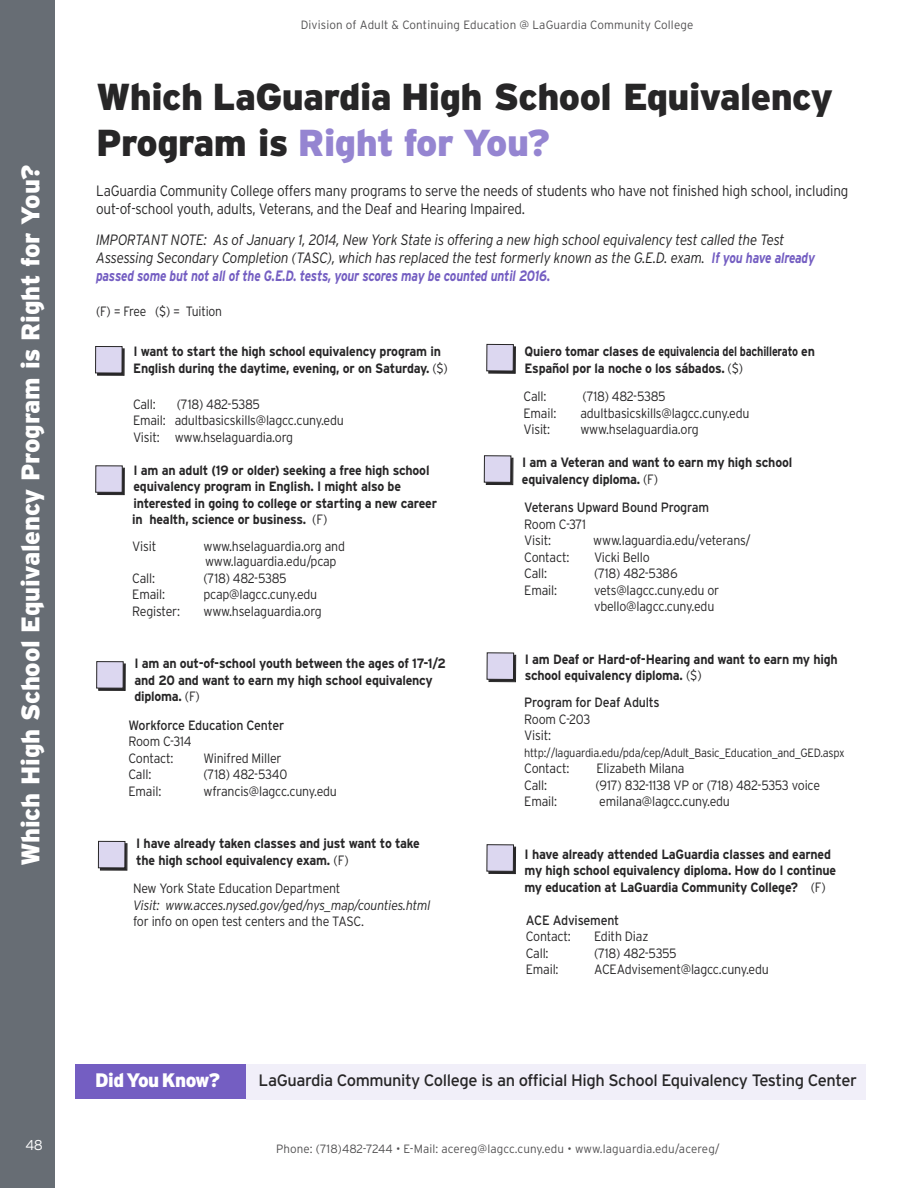
<style>
.page{position:relative;width:918px;height:1188px;background:#fff}
.page>*{position:absolute;margin:0;border:0;box-sizing:border-box;transform-origin:0 0}
.t1{font:900 37.5px/46.2px "Interstate";letter-spacing:-.015em;color:#272627}
.t2{font:900 25.5px "Interstate";letter-spacing:-.01em;color:#fff}
.t3{font:900 19.5px "Interstate";letter-spacing:-.025em;color:#fff;scale:.96 1}
.t4{font:16.5px "Interstate";letter-spacing:-.025em;color:#272627}
.t5{font:italic 300 15px/18px "Interstate";letter-spacing:-.015em;color:#272627;scale:.9 1}
.t6{font:300 15px/18px "Interstate";letter-spacing:-.015em;color:#272627;scale:.9 1}
.t7{font:300 14.25px "Interstate";color:#fff}
.t8{font:700 13.5px/16.5px "Interstate";letter-spacing:-.015em;color:#272627;scale:.92 1}
.t9{font:300 13.5px/16.5px "Interstate";letter-spacing:-.015em;color:#272627;scale:.92 1}
.t10{font:13.5px "Interstate";letter-spacing:-.015em;color:#272627;scale:.92 1}
.t11{font:italic 300 13.5px "Interstate";letter-spacing:-.015em;color:#272627;scale:.92 1}
.t12{font:300 13.5px "Interstate";letter-spacing:-.015em;color:#272627;scale:.9 1}
.t13{font:300 13.5px "Interstate";letter-spacing:-.035em;color:#272627;scale:.92 1}
.t14{font:300 12px "Interstate";letter-spacing:.01em;color:#525152}
.t15{font:300 12px "Interstate";letter-spacing:-.02em;color:#272627;scale:.92 1}
.s1{color:#9585d1}
.s2{font-weight:700;color:#745ec2}
.s3{font-weight:300}
</style>
<div class="page">
<div style="left:76px;top:1065px;width:172px;height:34px;background:#745ec2"></div>
<div style="left:246px;top:1064px;width:619px;height:36px;background:#f1eff9"></div>
<div style="left:0;top:0;width:55px;height:1188px;background:#676d74"></div>
<div style="left:97px;top:349px;width:27px;height:26px;border:1px solid #272627"></div>
<div style="left:96px;top:346px;width:26px;height:27px;background:#dcd7f0"></div>
<div style="left:95px;top:346px;width:27px;height:27px;border:1px solid #272627"></div>
<div style="left:98px;top:468px;width:26px;height:26px;background:#313033"></div>
<div style="left:98px;top:468px;width:27px;height:27px;border:1px solid #272627"></div>
<div style="left:96px;top:466px;width:26px;height:26px;background:#dcd7f0"></div>
<div style="left:99px;top:664px;width:26px;height:26px;background:#2f2e30"></div>
<div style="left:99px;top:664px;width:26px;height:27px;border:1px solid #272627"></div>
<div style="left:97px;top:662px;width:26px;height:26px;background:#dcd7f0"></div>
<div style="left:96px;top:661px;width:27px;height:27px;border:1px solid #272627"></div>
<div style="left:100px;top:843px;width:27px;height:27px;border:1px solid #272627"></div>
<div style="left:98px;top:841px;width:27px;height:27px;background:#dcd7f0"></div>
<div style="left:98px;top:841px;width:27px;height:27px;border:1px solid #272627"></div>
<div style="left:489px;top:346px;width:27px;height:27px;border:1px solid #272627"></div>
<div style="left:487px;top:344px;width:26px;height:27px;background:#dcd7f0"></div>
<div style="left:487px;top:344px;width:27px;height:27px;border:1px solid #272627"></div>
<div style="left:486px;top:458px;width:27px;height:27px;border:1px solid #272627"></div>
<div style="left:484px;top:456px;width:27px;height:26px;background:#dcd7f0"></div>
<div style="left:484px;top:456px;width:27px;height:27px;border:1px solid #272627"></div>
<div style="left:489px;top:655px;width:27px;height:27px;border:1px solid #272627"></div>
<div style="left:487px;top:653px;width:27px;height:26px;background:#dcd7f0"></div>
<div style="left:487px;top:653px;width:27px;height:27px;border:1px solid #272627"></div>
<div style="left:489px;top:847px;width:27px;height:27px;border:1px solid #272627"></div>
<div style="left:487px;top:845px;width:27px;height:26px;background:#dcd7f0"></div>
<div style="left:487px;top:844px;width:27px;height:28px;border:1px solid #272627"></div>
<h2 class="t2" style="left:16px;top:866px;width:703px;rotate:-90deg">Which High School Equivalency Program is Right for You?</h2>
<p class="t7" style="left:25px;top:1136px;width:19px">48</p>
<p class="t14" style="left:301px;top:18px;width:394px">Division of Adult &amp; Continuing Education @ LaGuardia Community College</p>
<h1 class="t1" style="left:96px;top:74px;width:738px">Which LaGuardia High School Equivalency<br>Program is <span class="s1">Right for You?</span></h1>
<p class="t6" style="left:96px;top:181px;width:837px">LaGuardia Community College offers many programs to serve the needs of students who have not finished high school, including out-of-school youth, adults, Veterans, and the Deaf and Hearing Impaired.</p>
<p class="t5" style="left:96px;top:231px;width:800px">IMPORTANT NOTE: As of January 1, 2014, New York State is offering a new high school equivalency test called the Test<br>Assessing Secondary Completion (TASC), which has replaced the test formerly known as the G.E.D. exam. <span class="s2">If you have already passed some but not all of the G.E.D. tests, your scores may be counted until 2016.</span></p>
<p class="t12" style="left:96px;top:303px;width:141px">(F) = Free ($) = Tuition</p>
<p class="t8" style="left:133px;top:343px;width:344px">I want to start the high school equivalency program in<br>English during the daytime, evening, or on Saturday. <span class="s3">($)</span></p>
<p class="t9" style="left:133px;top:396px;width:26px">Call:</p>
<p class="t9" style="left:133px;top:396px;width:231px;text-indent:44px">(718) 482-5385<br>Email: adultbasicskills@lagcc.cuny.edu<br>Visit: www.hselaguardia.org</p>
<p class="t8" style="left:132px;top:462px;width:333px">I am an adult (19 or older) seeking a free high school equivalency program in English. I might also be interested in going to college or starting a new career in health, science or business. <span class="s3">(F)</span></p>
<p class="t9" style="left:132px;top:538px;width:28px">Visit</p>
<p class="t9" style="left:204px;top:539px;width:155px;line-height:15px">www.hselaguardia.org and www.laguardia.edu/pcap</p>
<p class="t9" style="left:132px;top:570px;width:26px">Call:</p>
<p class="t9" style="left:204px;top:570px;width:92px">(718) 482-5385</p>
<p class="t9" style="left:132px;top:586px;width:37px">Email:</p>
<p class="t9" style="left:204px;top:586px;width:125px">pcap@lagcc.cuny.edu</p>
<p class="t9" style="left:132px;top:603px;width:54px">Register:</p>
<p class="t9" style="left:204px;top:603px;width:130px">www.hselaguardia.org</p>
<p class="t8" style="left:134px;top:655px;width:340px">I am an out-of-school youth between the ages of 17-1/2 and 20 and want to earn my high school equivalency diploma. <span class="s3">(F)</span></p>
<p class="t10" style="left:129px;top:717px;width:171px">Workforce Education Center</p>
<p class="t9" style="left:129px;top:733px;width:70px">Room C-314<br>Contact:</p>
<p class="t9" style="left:204px;top:750px;width:86px">Winifred Miller</p>
<p class="t9" style="left:129px;top:766px;width:26px">Call:</p>
<p class="t9" style="left:204px;top:766px;width:93px">(718) 482-5340</p>
<p class="t9" style="left:129px;top:783px;width:37px">Email:</p>
<p class="t9" style="left:204px;top:783px;width:147px">wfrancis@lagcc.cuny.edu</p>
<p class="t8" style="left:136px;top:835px;width:310px">I have already taken classes and just want to take the high school equivalency exam. <span class="s3">(F)</span></p>
<p class="t9" style="left:133px;top:880px;width:227px">New York State Education Department</p>
<p class="t11" style="left:133px;top:897px;width:325px">Visit: www.acces.nysed.gov/ged/nys_map/counties.html</p>
<p class="t9" style="left:133px;top:913px;width:253px">for info on open test centers and the TASC.</p>
<p class="t8" style="left:524px;top:343px;width:317px">Quiero tomar clases de equivalencia del bachillerato en<br>Español por la noche o los sábados. <span class="s3">($)</span></p>
<p class="t9" style="left:524px;top:388px;width:26px">Call:</p>
<p class="t9" style="left:583px;top:388px;width:92px">(718) 482-5385</p>
<p class="t9" style="left:524px;top:405px;width:37px">Email:</p>
<p class="t9" style="left:580px;top:405px;width:185px">adultbasicskills@lagcc.cuny.edu</p>
<p class="t9" style="left:524px;top:421px;width:31px">Visit:</p>
<p class="t9" style="left:580px;top:421px;width:130px">www.hselaguardia.org</p>
<p class="t8" style="left:522px;top:454px;width:295px">I am a Veteran and want to earn my high school equivalency diploma. <span class="s3">(F)</span></p>
<p class="t10" style="left:524px;top:500px;width:202px">Veterans Upward Bound Program</p>
<p class="t9" style="left:524px;top:516px;width:69px">Room C-371<br>Visit:</p>
<p class="t9" style="left:593px;top:532px;width:173px">www.laguardia.edu/veterans/</p>
<p class="t9" style="left:524px;top:549px;width:50px">Contact:</p>
<p class="t9" style="left:594px;top:549px;width:62px">Vicki Bello</p>
<p class="t9" style="left:524px;top:565px;width:26px">Call:</p>
<p class="t9" style="left:594px;top:565px;width:92px">(718) 482-5386</p>
<p class="t9" style="left:524px;top:582px;width:37px">Email:</p>
<p class="t9" style="left:594px;top:582px;width:138px">vets@lagcc.cuny.edu or vbello@lagcc.cuny.edu</p>
<p class="t8" style="left:525px;top:651px;width:342px">I am Deaf or Hard-of-Hearing and want to earn my high school equivalency diploma. <span class="s3">($)</span></p>
<p class="t10" style="left:524px;top:695px;width:149px">Program for Deaf Adults</p>
<p class="t9" style="left:524px;top:711px;width:74px">Room C-203<br>Visit:</p>
<p class="t15" style="left:524px;top:746px;width:350px">http://laguardia.edu/pda/cep/Adult_Basic_Education_and_GED.aspx</p>
<p class="t9" style="left:524px;top:760px;width:50px">Contact:</p>
<p class="t9" style="left:596px;top:760px;width:97px">Elizabeth Milana</p>
<p class="t9" style="left:524px;top:777px;width:26px">Call:</p>
<p class="t9" style="left:595px;top:777px;width:246px">(917) 832-1138 VP or (718) 482-5353 voice</p>
<p class="t9" style="left:524px;top:793px;width:37px">Email:</p>
<p class="t9" style="left:599px;top:793px;width:144px">emilana@lagcc.cuny.edu</p>
<p class="t8" style="left:524px;top:846px;width:341px">I have already attended LaGuardia classes and earned my high school equivalency diploma. How do I continue my education at LaGuardia Community College? <span class="s3">(F)</span></p>
<p class="t10" style="left:526px;top:912px;width:103px">ACE Advisement</p>
<p class="t9" style="left:526px;top:928px;width:50px">Contact:</p>
<p class="t9" style="left:594px;top:928px;width:61px">Edith Diaz</p>
<p class="t9" style="left:526px;top:945px;width:26px">Call:</p>
<p class="t13" style="left:594px;top:945px;width:91px">(718) 482-5355</p>
<p class="t9" style="left:526px;top:961px;width:37px">Email:</p>
<p class="t9" style="left:594px;top:961px;width:192px">ACEAdvisement@lagcc.cuny.edu</p>
<h3 class="t3" style="left:95px;top:1069px;width:132px">Did YouKnow?</h3>
<p class="t4" style="left:259px;top:1071px;width:600px">LaGuardia Community College is an official High School Equivalency Testing Center</p>
<p class="t14" style="left:276px;top:1142px;width:445px">Phone: (718)482-7244 • E-Mail: acereg@lagcc.cuny.edu • www.laguardia.edu/acereg/</p>
</div>
